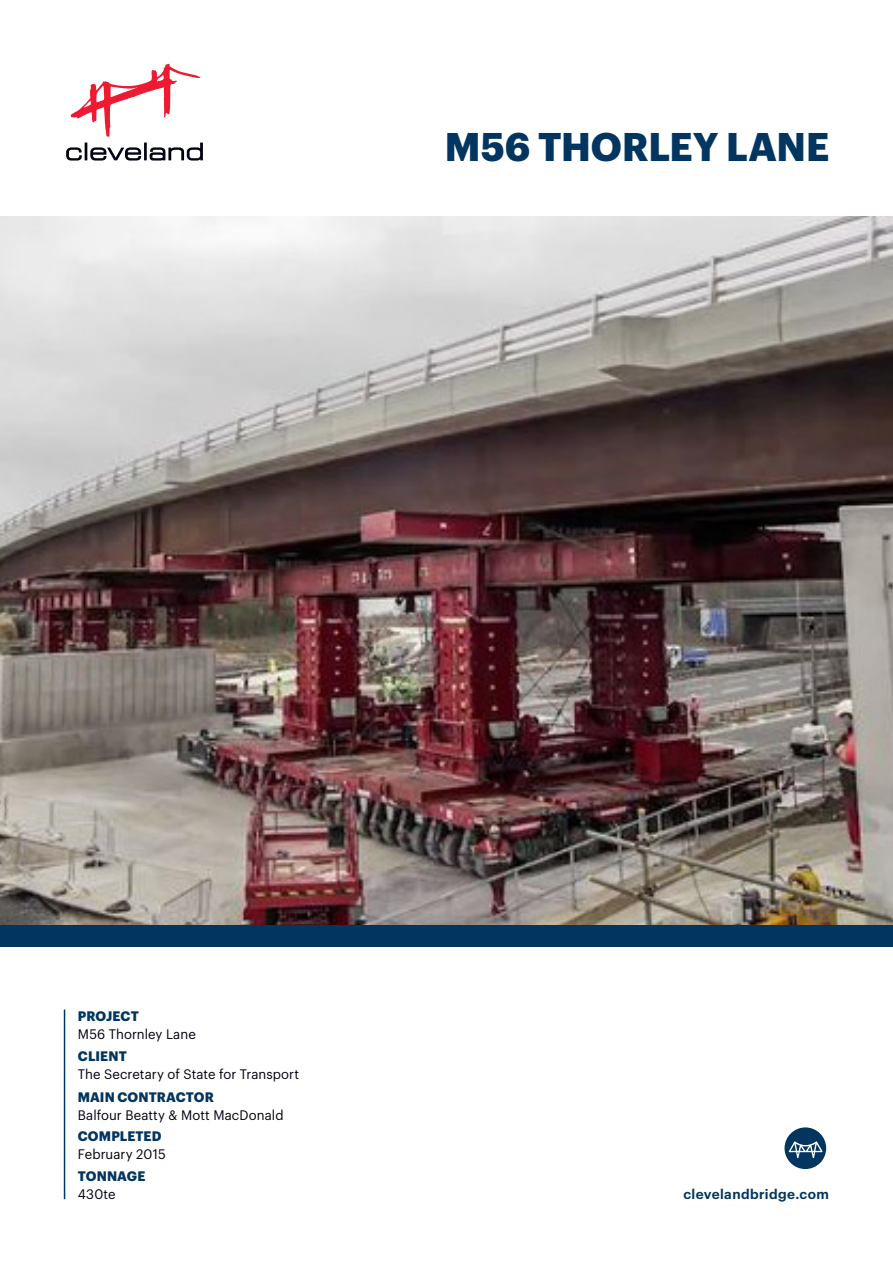
<style>
.page{position:relative;width:893px;height:1263px;background:#fff}
.page>*{position:absolute;margin:0;border:0;box-sizing:border-box;transform-origin:0 0}
.t1{font:700 39.15px "Graphik";color:#02355f}
.t2{font:13.5px "Graphik";letter-spacing:.005em;color:#000013}
.t3{font:700 13.5px "Graphik";letter-spacing:.005em;color:#02355f}
.t4{font:600 13.5px "Graphik";letter-spacing:.03em;color:#02355f}
</style>
<div class="page">
<svg style="left:70px;top:64px;width:130px;height:73px"></svg>
<svg style="left:66px;top:143px;width:75px;height:18px"></svg>
<hr style="left:144px;top:143px;width:3px;height:17px;background:#000013">
<svg style="left:150px;top:143px;width:53px;height:18px"></svg>
<img style="left:0;top:216px;width:893px;height:709px">
<div style="left:0;top:925px;width:893px;height:22px;background:#02355f"></div>
<svg style="left:784px;top:1127px;width:42px;height:42px"></svg>
<hr style="left:64px;top:1009px;width:1px;height:190px;background:#02355f">
<p class="t1" style="left:445px;top:116px;width:386px">M56 THORLEY LANE</p>
<p class="t3" style="left:78px;top:1005px;width:62px">PROJECT</p>
<p class="t2" style="left:78px;top:1024px;width:119px">M56 Thornley Lane</p>
<p class="t3" style="left:78px;top:1046px;width:51px">CLIENT</p>
<p class="t2" style="left:78px;top:1064px;width:223px">The Secretary of State for Transport</p>
<p class="t3" style="left:78px;top:1086px;width:138px">MAIN CONTRACTOR</p>
<p class="t2" style="left:78px;top:1105px;width:207px">Balfour Beatty &amp; Mott MacDonald</p>
<p class="t3" style="left:78px;top:1125px;width:85px">COMPLETED</p>
<p class="t2" style="left:78px;top:1144px;width:89px">February 2015</p>
<p class="t3" style="left:78px;top:1166px;width:69px">TONNAGE</p>
<p class="t2" style="left:78px;top:1184px;width:39px">430te</p>
<p class="t4" style="left:683px;top:1183px;width:147px">clevelandbridge.com</p>
</div>
